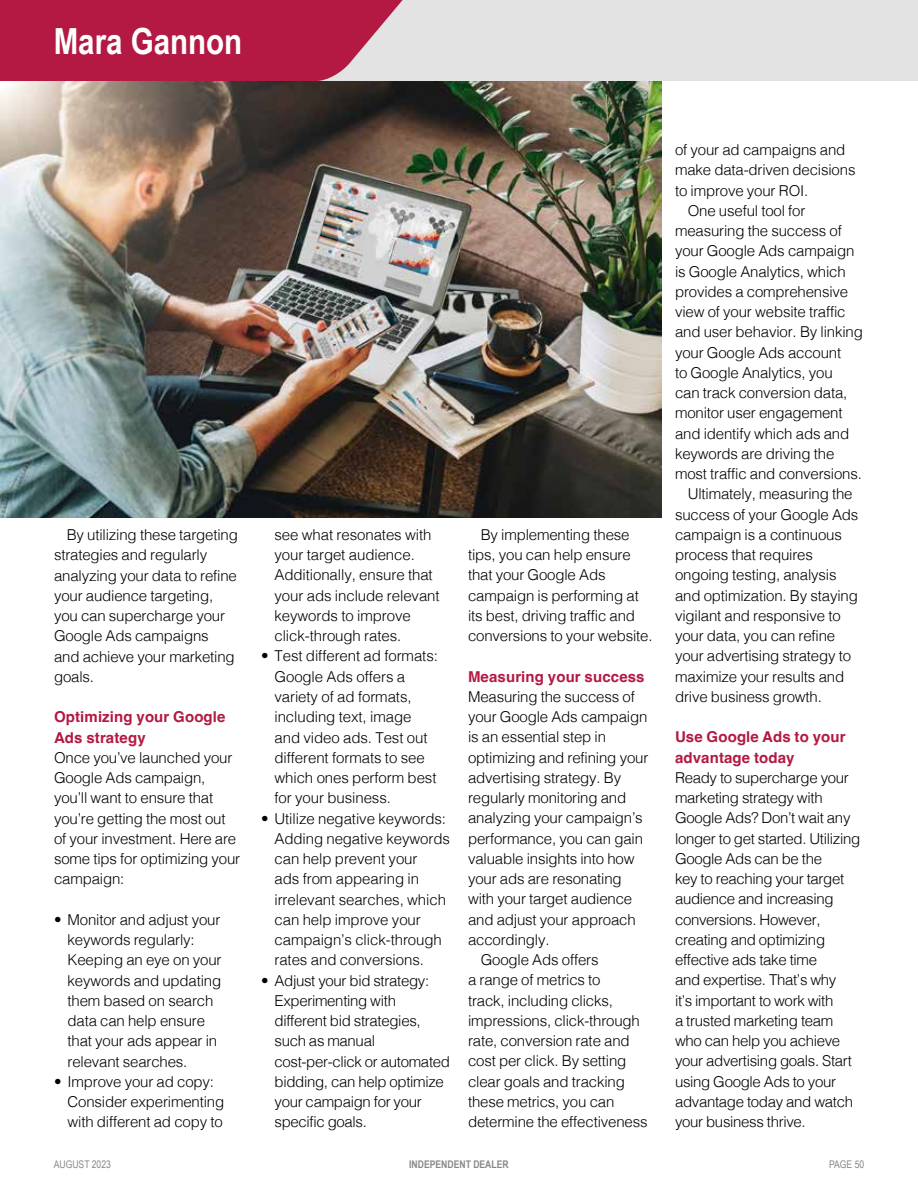
<style>
.page{position:relative;width:918px;height:1188px;background:#fff}
.page>*{position:absolute;margin:0;border:0;box-sizing:border-box;transform-origin:0 0}
.t1{font:700 36px "Arial Narrow";color:#fff}
.t2{font:300 15px/20.2px "Helvetica";letter-spacing:-.01em;color:#000}
.t3{font:700 15px/20.2px "Helvetica";letter-spacing:.01em;color:#b31942}
.t4{font:700 10.5px "Arial Narrow";color:#878787}
.t5{font:10.5px "Arial Narrow";color:#878787}
</style>
<div class="page">
<img style="left:0;top:81px;width:662px;height:437px">
<div style="left:418px;top:0;width:499px;height:81px;background:#e3e3e3"></div>
<svg style="left:0;top:0;width:418px;height:81px;background:#b83055"></svg>
<svg style="left:917px;top:0;width:1px;height:81px"></svg>
<h1 class="t1" style="left:54px;top:14px;width:190px">Mara Gannon</h1>
<p class="t2" style="left:54px;top:523px;width:185px;text-indent:13px">By utilizing these targeting strategies and regularly analyzing your data to refine your audience targeting, you can supercharge your<br>Google Ads campaigns and achieve your marketing goals.</p>
<p class="t3" style="left:54px;top:709px;width:173px">Optimizing your Google<br>Ads strategy</p>
<p class="t2" style="left:54px;top:746px;width:188px">Once you’ve launched your<br>Google Ads campaign, you’ll want to ensure that you’re getting the most out of your investment. Here are some tips for optimizing your campaign:</p>
<p class="t2" style="left:68px;top:908px;width:156px;text-indent:-14px">• Monitor and adjust your keywords regularly:<br>Keeping an eye on your keywords and updating them based on search data can help ensure that your ads appear in relevant searches.</p>
<p class="t2" style="left:68px;top:1070px;width:158px;text-indent:-14px">• Improve your ad copy:<br>Consider experimenting with different ad copy to</p>
<p class="t2" style="left:275px;top:523px;width:167px">see what resonates with your target audience.<br>Additionally, ensure that your ads include relevant keywords to improve click-through rates.</p>
<p class="t2" style="left:275px;top:645px;width:165px;text-indent:-14px">• Test different ad formats:<br>Google Ads offers a variety of ad formats, including text, image and video ads. Test out different formats to see which ones perform best for your business.</p>
<p class="t2" style="left:275px;top:807px;width:177px;text-indent:-14px">• Utilize negative keywords:<br>Adding negative keywords can help prevent your<br>ads from appearing in irrelevant searches, which can help improve your campaign’s click-through rates and conversions.</p>
<p class="t2" style="left:275px;top:969px;width:177px;text-indent:-14px">• Adjust your bid strategy:<br>Experimenting with different bid strategies, such as manual cost-per-click or automated bidding, can help optimize your campaign for your specific goals.</p>
<p class="t2" style="left:468px;top:523px;width:186px;text-indent:13px">By implementing these tips, you can help ensure that your Google Ads campaign is performing at its best, driving traffic and conversions to your website.</p>
<p class="t3" style="left:468px;top:668px;width:178px">Measuring your success</p>
<p class="t2" style="left:468px;top:685px;width:168px">Measuring the success of</p>
<p class="t2" style="left:468px;top:706px;width:181px">your Google Ads campaign</p>
<p class="t2" style="left:468px;top:726px;width:140px">is an essential step in</p>
<p class="t2" style="left:468px;top:746px;width:182px">optimizing and refining your</p>
<p class="t2" style="left:468px;top:766px;width:155px">advertising strategy. By</p>
<p class="t2" style="left:468px;top:787px;width:160px">regularly monitoring and</p>
<p class="t2" style="left:468px;top:807px;width:176px">analyzing your campaign’s</p>
<p class="t2" style="left:468px;top:827px;width:177px">performance, you can gain</p>
<p class="t2" style="left:468px;top:847px;width:168px">valuable insights into how</p>
<p class="t2" style="left:468px;top:868px;width:155px">your ads are resonating</p>
<p class="t2" style="left:468px;top:888px;width:166px">with your target audience</p>
<p class="t2" style="left:468px;top:908px;width:169px">and adjust your approach</p>
<p class="t2" style="left:468px;top:928px;width:83px">accordingly.</p>
<p class="t2" style="left:481px;top:949px;width:119px">Google Ads offers</p>
<p class="t2" style="left:468px;top:969px;width:134px">a range of metrics to</p>
<p class="t2" style="left:468px;top:989px;width:146px">track, including clicks,</p>
<p class="t2" style="left:468px;top:1009px;width:173px">impressions, click-through</p>
<p class="t2" style="left:468px;top:1030px;width:163px">rate, conversion rate and</p>
<p class="t2" style="left:468px;top:1050px;width:160px">cost per click. By setting</p>
<p class="t2" style="left:468px;top:1070px;width:158px">clear goals and tracking</p>
<p class="t2" style="left:468px;top:1090px;width:148px">these metrics, you can</p>
<p class="t2" style="left:468px;top:1111px;width:181px">determine the effectiveness</p>
<p class="t2" style="left:675px;top:139px;width:172px">of your ad campaigns and</p>
<p class="t2" style="left:675px;top:159px;width:182px">make data-driven decisions</p>
<p class="t2" style="left:675px;top:179px;width:135px">to improve your ROI.</p>
<p class="t2" style="left:688px;top:199px;width:119px">One useful tool for</p>
<p class="t2" style="left:675px;top:220px;width:168px">measuring the success of</p>
<p class="t2" style="left:675px;top:240px;width:181px">your Google Ads campaign</p>
<p class="t2" style="left:675px;top:260px;width:172px">is Google Analytics, which</p>
<p class="t2" style="left:675px;top:280px;width:175px">provides a comprehensive</p>
<p class="t2" style="left:675px;top:301px;width:172px">view of your website traffic</p>
<p class="t2" style="left:675px;top:321px;width:189px">and user behavior. By linking</p>
<p class="t2" style="left:675px;top:341px;width:168px">your Google Ads account</p>
<p class="t2" style="left:675px;top:361px;width:159px">to Google Analytics, you</p>
<p class="t2" style="left:675px;top:382px;width:174px">can track conversion data,</p>
<p class="t2" style="left:675px;top:402px;width:169px">monitor user engagement</p>
<p class="t2" style="left:675px;top:422px;width:176px">and identify which ads and</p>
<p class="t2" style="left:675px;top:442px;width:161px">keywords are driving the</p>
<p class="t2" style="left:675px;top:463px;width:188px">most traffic and conversions.</p>
<p class="t2" style="left:688px;top:483px;width:166px">Ultimately, measuring the</p>
<p class="t2" style="left:675px;top:503px;width:185px">success of your Google Ads</p>
<p class="t2" style="left:675px;top:523px;width:168px">campaign is a continuous</p>
<p class="t2" style="left:675px;top:544px;width:139px">process that requires</p>
<p class="t2" style="left:675px;top:564px;width:163px">ongoing testing, analysis</p>
<p class="t2" style="left:675px;top:584px;width:184px">and optimization. By staying</p>
<p class="t2" style="left:675px;top:604px;width:167px">vigilant and responsive to</p>
<p class="t2" style="left:675px;top:625px;width:162px">your data, you can refine</p>
<p class="t2" style="left:675px;top:645px;width:178px">your advertising strategy to</p>
<p class="t2" style="left:675px;top:665px;width:171px">maximize your results and</p>
<p class="t2" style="left:675px;top:685px;width:148px">drive business growth.</p>
<p class="t3" style="left:675px;top:729px;width:172px">Use Google Ads to your advantage today</p>
<p class="t2" style="left:675px;top:766px;width:187px">Ready to supercharge your marketing strategy with<br>Google Ads? Don’t wait any longer to get started. Utilizing<br>Google Ads can be the<br>key to reaching your target audience and increasing conversions. However, creating and optimizing effective ads take time<br>and expertise. That’s why<br>it’s important to work with<br>a trusted marketing team who can help you achieve your advertising goals. Start using Google Ads to your advantage today and watch your business thrive.</p>
<p class="t5" style="left:54px;top:1156px;width:59px">AUGUST 2023</p>
<p class="t4" style="left:409px;top:1156px;width:101px">INDEPENDENT DEALER</p>
<p class="t5" style="left:829px;top:1156px;width:37px">PAGE 50</p>
</div>
